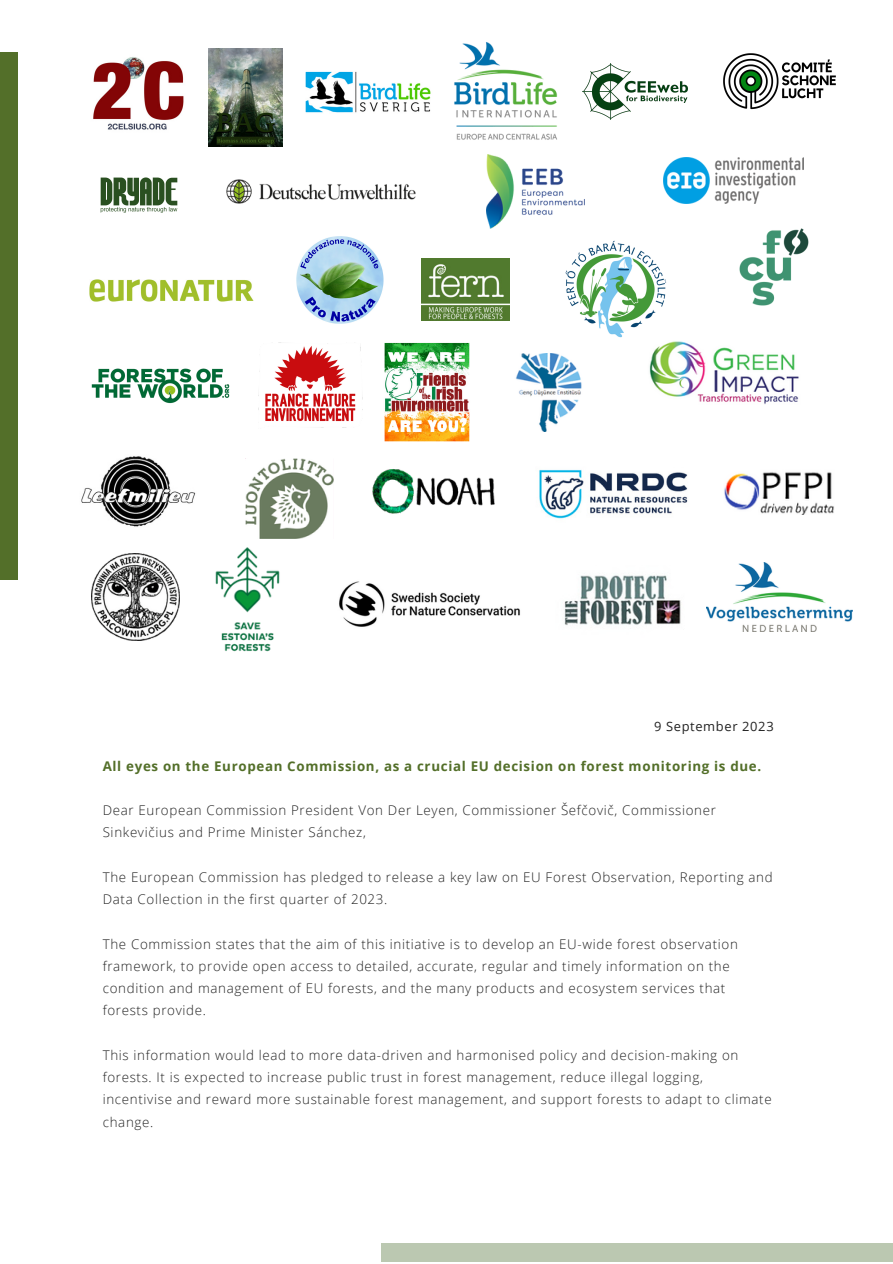
<style>
.page{position:relative;width:893px;height:1264px;background:#fff}
.page>*{position:absolute;margin:0;border:0;box-sizing:border-box;transform-origin:0 0}
.t1{font:300 13.35px/22.2px "Open Sans";letter-spacing:.05em;color:#222}
.t2{font:700 13.35px "Open Sans";letter-spacing:.05em;color:#536f29}
.t3{font:12.9px "Open Sans";letter-spacing:.05em;color:#222}
</style>
<div class="page">
<div style="left:0;top:52px;width:18px;height:527px;background:#536f29"></div>
<div style="left:381px;top:1243px;width:511px;height:18px;background:#bbc8b1"></div>
<img style="left:454px;top:42px;width:104px;height:98px">
<img style="left:539px;top:469px;width:149px;height:50px">
<img style="left:564px;top:575px;width:117px;height:50px">
<img style="left:92px;top:553px;width:88px;height:88px">
<img style="left:724px;top:472px;width:110px;height:42px">
<img style="left:215px;top:547px;width:65px;height:105px">
<img style="left:226px;top:179px;width:189px;height:24px">
<img style="left:305px;top:71px;width:126px;height:42px">
<img style="left:100px;top:177px;width:78px;height:36px">
<img style="left:296px;top:236px;width:88px;height:87px">
<img style="left:91px;top:368px;width:139px;height:36px">
<img style="left:384px;top:342px;width:86px;height:100px">
<img style="left:515px;top:353px;width:67px;height:78px">
<img style="left:245px;top:459px;width:88px;height:80px">
<img style="left:706px;top:562px;width:146px;height:69px">
<img style="left:339px;top:581px;width:181px;height:46px">
<img style="left:421px;top:258px;width:88px;height:62px">
<img style="left:208px;top:48px;width:75px;height:98px">
<img style="left:663px;top:158px;width:140px;height:46px">
<img style="left:258px;top:342px;width:105px;height:86px">
<img style="left:81px;top:456px;width:115px;height:71px">
<img style="left:565px;top:240px;width:102px;height:98px">
<img style="left:582px;top:63px;width:105px;height:57px">
<img style="left:649px;top:341px;width:150px;height:63px">
<img style="left:486px;top:155px;width:98px;height:74px">
<img style="left:89px;top:280px;width:164px;height:21px">
<img style="left:93px;top:57px;width:91px;height:73px">
<img style="left:723px;top:53px;width:113px;height:57px">
<img style="left:372px;top:469px;width:123px;height:45px">
<img style="left:739px;top:229px;width:69px;height:76px">
<p class="t3" style="left:654px;top:717px;width:121px">9 September 2023</p>
<p class="t2" style="left:103px;top:756px;width:660px">All eyes on the European Commission, as a crucial EU decision on forest monitoring is due.</p>
<p class="t1" style="left:103px;top:798px;width:614px">Dear European Commission President Von Der Leyen, Commissioner Šefčovič, Commissioner<br>Sinkevičius and Prime Minister Sánchez,</p>
<p class="t1" style="left:103px;top:865px;width:671px">The European Commission has pledged to release a key law on EU Forest Observation, Reporting and<br>Data Collection in the first quarter of 2023.</p>
<p class="t1" style="left:103px;top:932px;width:636px">The Commission states that the aim of this initiative is to develop an EU-wide forest observation framework, to provide open access to detailed, accurate, regular and timely information on the condition and management of EU forests, and the many products and ecosystem services that forests provide.</p>
<p class="t1" style="left:103px;top:1043px;width:670px">This information would lead to more data-driven and harmonised policy and decision-making on forests. It is expected to increase public trust in forest management, reduce illegal logging, incentivise and reward more sustainable forest management, and support forests to adapt to climate change.</p>
</div>
